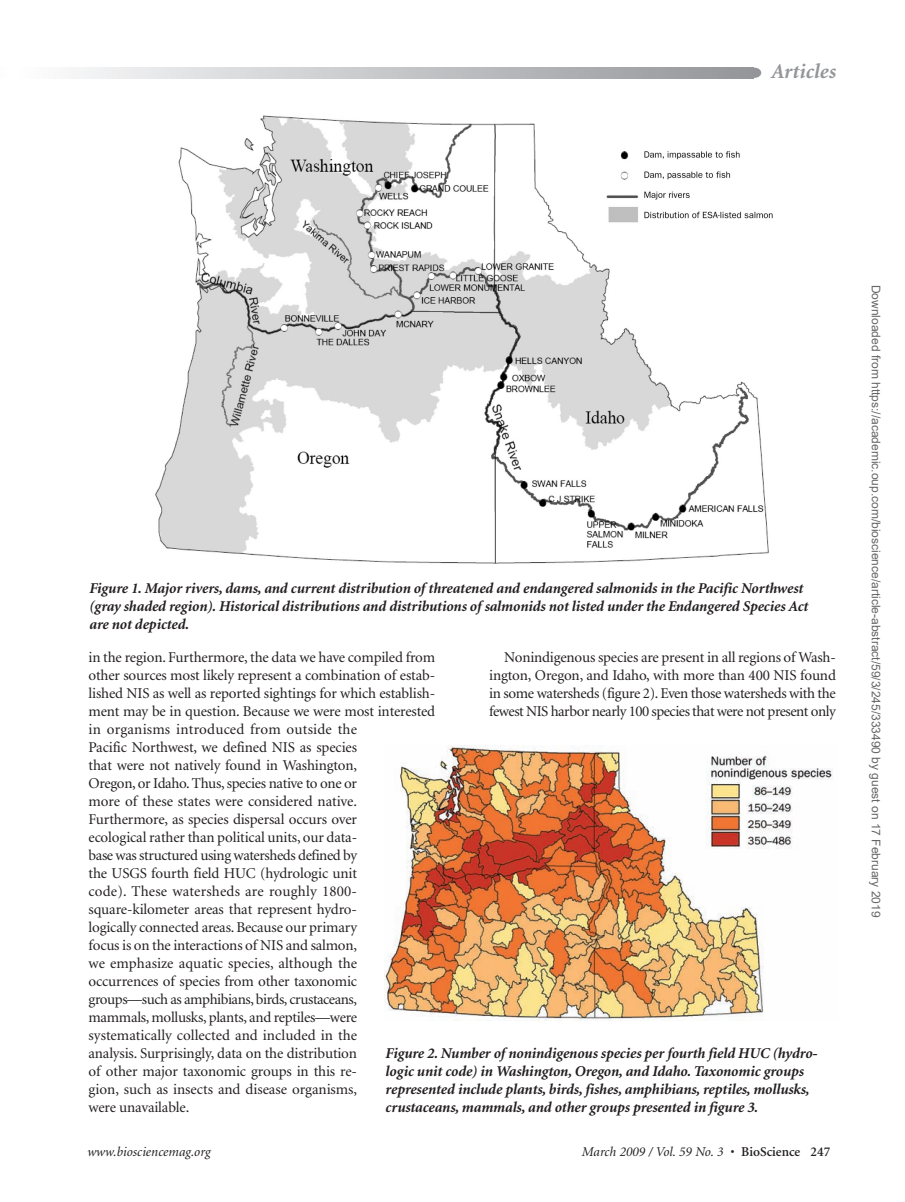
<style>
.page{position:relative;width:905px;height:1202px;background:#fff}
.page>*{position:absolute;margin:0;border:0;box-sizing:border-box;transform-origin:0 0}
.t1{font:italic 700 21px "Minion";color:#939598}
.t2{font:15px/18px "Minion";letter-spacing:-.01em;color:#231f20}
.t3{font:italic 700 15px/18px "Minion";letter-spacing:-.01em;color:#231f20}
.t4{font:italic 13.5px "Minion";color:#231f20}
.t5{font:12px "Arial";color:#666}
.s1{font-weight:600;font-style:normal}
</style>
<div class="page">
<div style="left:748px;top:68px;width:13px;height:10px;background:#939598;border-radius:50%"></div>
<svg style="left:77px;top:68px;width:675px;height:10px;background:#c3c4c6"></svg>
<img style="left:155px;top:115px;width:618px;height:449px">
<img style="left:384px;top:745px;width:449px;height:275px">
<h1 class="t1" style="left:771px;top:63px;width:66px">Articles</h1>
<p class="t3" style="left:89px;top:580px;width:720px">Figure 1. Major rivers, dams, and current distribution of threatened and endangered salmonids in the Pacific Northwest (gray shaded region). Historical distributions and distributions of salmonids not listed under the Endangered Species Act are not depicted.</p>
<p class="t2" style="left:88px;top:649px;width:348px">in the region. Furthermore, the data we have compiled from other sources most likely represent a combination of estab&shy;lished NIS as well as reported sightings for which establish&shy;ment may be in question. Because we were most interested in organisms introduced from outside the<br>Pacific Northwest, we defined NIS as species<br>that were not natively found in Washington,<br>Oregon, or Idaho. Thus, species native to one or<br>more of these states were considered native.<br>Furthermore, as species dispersal occurs over<br>ecological rather than political units, our data-<br>base was structured using watersheds defined by<br>the USGS fourth field HUC (hydrologic unit<br>code). These water sheds are roughly 1800- square-kilometer areas that represent hydro-<br>logically connected areas. Because our primary<br>focus is on the interactions of NIS and salmon,<br>we emphasize aquatic species, although the<br>occurrences of species from other taxonomic groups—such as amphibians, birds, crustaceans,<br>mammals, mollusks, plants, and reptiles—were systematically collected and included in the<br>analysis. Surprisingly, data on the distribution<br>of other major taxonomic groups in this re-<br>gion, such as insects and disease organisms,<br>were unavailable.</p>
<p class="t2" style="left:489px;top:649px;width:348px;text-align:justify;text-indent:15px">Nonindigenous species are present in all regions of Wash&shy;ington, Oregon, and Idaho, with more than 400 NIS found in some watersheds (figure 2). Even those watersheds with the fewest NIS harbor nearly 100 species that were not present only</p>
<p class="t3" style="left:385px;top:1045px;width:433px">Figure 2. Number of nonindigenous species per fourth field HUC (hydro&shy;logic unit code) in Washington, Oregon, and Idaho. Taxonomic groups represented include plants, birds, fishes, amphibians, reptiles, mollusks, crustaceans, mammals, and other groups presented in figure 3.</p>
<p class="t4" style="left:87px;top:1146px;width:125px">www.biosciencemag.org</p>
<p class="t4" style="left:582px;top:1146px;width:250px">March 2009 / Vol. 59 No. 3 • <span class="s1">BioScience 247</span></p>
<p class="t5" style="left:880px;top:284px;width:634px;rotate:90deg">Downloaded from https://academic.oup.com/bioscience/article-abstract/59/3/245/333490 by guest on 17 February 2019</p>
</div>
